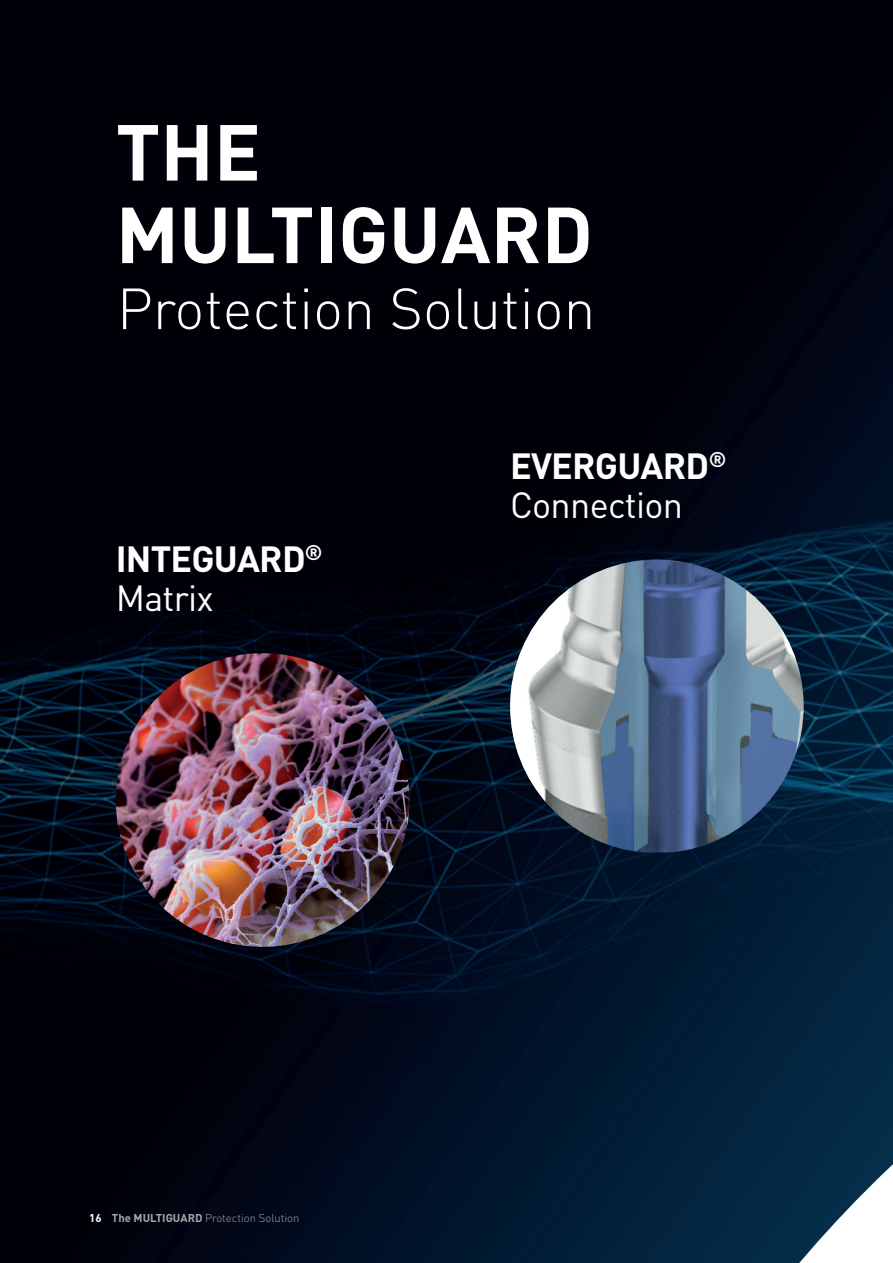
<style>
.page{position:relative;width:893px;height:1263px;background:#fff}
.page>*{position:absolute;margin:0;border:0;box-sizing:border-box;transform-origin:0 0}
.t1{font:700 78px/82.5px "DIN Pro";color:#fff}
.t2{font:300 57px "DIN Pro";color:#fff}
.t3{font:36px/39px "DIN Pro";letter-spacing:-.02em;color:#fff}
.t4{font:700 36px/39px "DIN Pro";letter-spacing:-.025em;color:#fff}
.t5{font:300 11.25px "DIN Pro";color:#a8a9ad}
.s1{font-weight:400}
.s2{font-weight:700}
.s3{font-weight:700;color:#fff}
</style>
<div class="page">
<img style="left:0;top:0;width:893px;height:1263px">
<img style="left:116px;top:653px;width:293px;height:294px;border-radius:147px">
<svg style="left:510px;top:831px;width:383px;height:432px;background:#09253d"></svg>
<img style="left:510px;top:559px;width:294px;height:293px">
<h1 class="t1" style="left:116px;top:106px;width:479px">THE<br>MULTIGUARD</h1>
<h2 class="t2" style="left:117px;top:265px;width:480px">Protection Solution</h2>
<h3 class="t4" style="left:116px;top:538px;width:208px">INTEGUARD<sup>®<br></sup><span class="s1">Matrix</span></h3>
<h3 class="t3" style="left:510px;top:443px;width:218px"><span class="s2">EVERGUARD</span><sup>®<br></sup>Connection</h3>
<p class="t5" style="left:89px;top:1210px;width:212px"><span class="s3">16</span> <span class="s2">The MULTIGUARD</span> Protection Solution</p>
</div>
